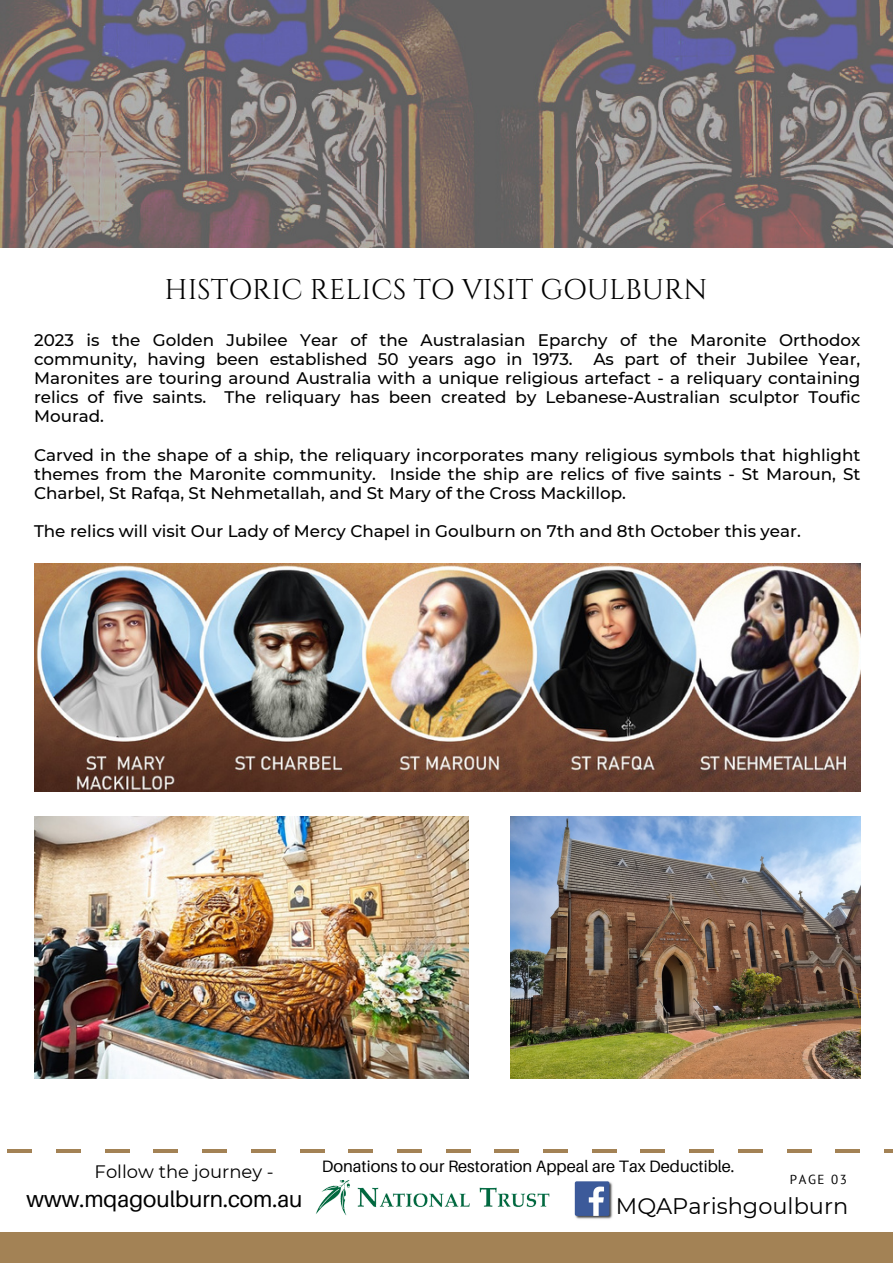
<style>
.page{position:relative;width:893px;height:1264px;background:#fff}
.page>*{position:absolute;margin:0;border:0;box-sizing:border-box;transform-origin:0 0}
.t1{font:28.5px "Cinzel";color:#000}
.t2{font:22.5px "Aileron";color:#000}
.t3{font:22.5px "Montserrat";color:#000}
.t4{font:18px "Montserrat";color:#000}
.t5{font:500 16.8px/19px "Montserrat";color:#000;text-align:justify}
.t6{font:16.5px "Aileron";color:#000}
.t7{font:13.05px "PT Sans";letter-spacing:.12em;color:#000}
</style>
<div class="page">
<div style="left:0;top:1232px;width:892px;height:30px;background:#a38255"></div>
<svg style="left:884px;top:1149px;width:8px;height:3px"></svg>
<hr style="left:835px;top:1149px;width:24px;height:3px;background:#a38255">
<hr style="left:786px;top:1149px;width:25px;height:3px;background:#a38255">
<hr style="left:689px;top:1149px;width:24px;height:3px;background:#a38255">
<hr style="left:640px;top:1149px;width:25px;height:3px;background:#a38255">
<hr style="left:738px;top:1149px;width:24px;height:3px;background:#a38255">
<hr style="left:592px;top:1149px;width:24px;height:3px;background:#a38255">
<hr style="left:56px;top:1149px;width:25px;height:3px;background:#a38255">
<hr style="left:105px;top:1149px;width:24px;height:3px;background:#a38255">
<hr style="left:154px;top:1149px;width:24px;height:3px;background:#a38255">
<hr style="left:8px;top:1149px;width:24px;height:3px;background:#a38255">
<hr style="left:251px;top:1149px;width:24px;height:3px;background:#a38255">
<hr style="left:397px;top:1149px;width:24px;height:3px;background:#a38255">
<hr style="left:446px;top:1149px;width:24px;height:3px;background:#a38255">
<hr style="left:494px;top:1149px;width:25px;height:3px;background:#a38255">
<hr style="left:300px;top:1149px;width:24px;height:3px;background:#a38255">
<hr style="left:543px;top:1149px;width:24px;height:3px;background:#a38255">
<hr style="left:348px;top:1149px;width:25px;height:3px;background:#a38255">
<hr style="left:202px;top:1149px;width:25px;height:3px;background:#a38255">
<img style="left:574px;top:1181px;width:39px;height:38px">
<img style="left:34px;top:563px;width:826px;height:228px">
<img style="left:34px;top:816px;width:434px;height:262px">
<img style="left:0;top:0;width:892px;height:247px">
<img style="left:316px;top:1180px;width:234px;height:35px">
<img style="left:511px;top:816px;width:349px;height:262px">
<p class="t1" style="left:164px;top:272px;width:544px">HISTORIC RELICS TO VISIT GOULBURN</p>
<p class="t5" style="left:34px;top:330px;width:827px">2023 is the Golden Jubilee Year of the Australasian Eparchy of the Maronite Orthodox community, having been established 50 years ago in 1973. As part of their Jubilee Year, Maronites are touring around Australia with a unique religious artefact - a reliquary containing relics of five saints. The reliquary has been created by Lebanese-Australian sculptor Toufic Mourad.</p>
<p class="t5" style="left:34px;top:445px;width:827px">Carved in the shape of a ship, the reliquary incorporates many religious symbols that highlight themes from the Maronite community. Inside the ship are relics of five saints - St Maroun, St Charbel, St Rafqa, St Nehmetallah, and St Mary of the Cross Mackillop.</p>
<p class="t5" style="left:34px;top:521px;width:768px">The relics will visit Our Lady of Mercy Chapel in Goulburn on 7th and 8th October this year.</p>
<p class="t4" style="left:95px;top:1160px;width:181px">Follow the journey -</p>
<p class="t6" style="left:322px;top:1156px;width:414px">Donations to our Restoration Appeal are Tax Deductible.</p>
<p class="t7" style="left:789px;top:1170px;width:59px">PAGE 03</p>
<p class="t2" style="left:26px;top:1185px;width:277px">www.mqagoulburn.com.au</p>
<p class="t3" style="left:615px;top:1192px;width:234px">MQAParishgoulburn</p>
</div>
